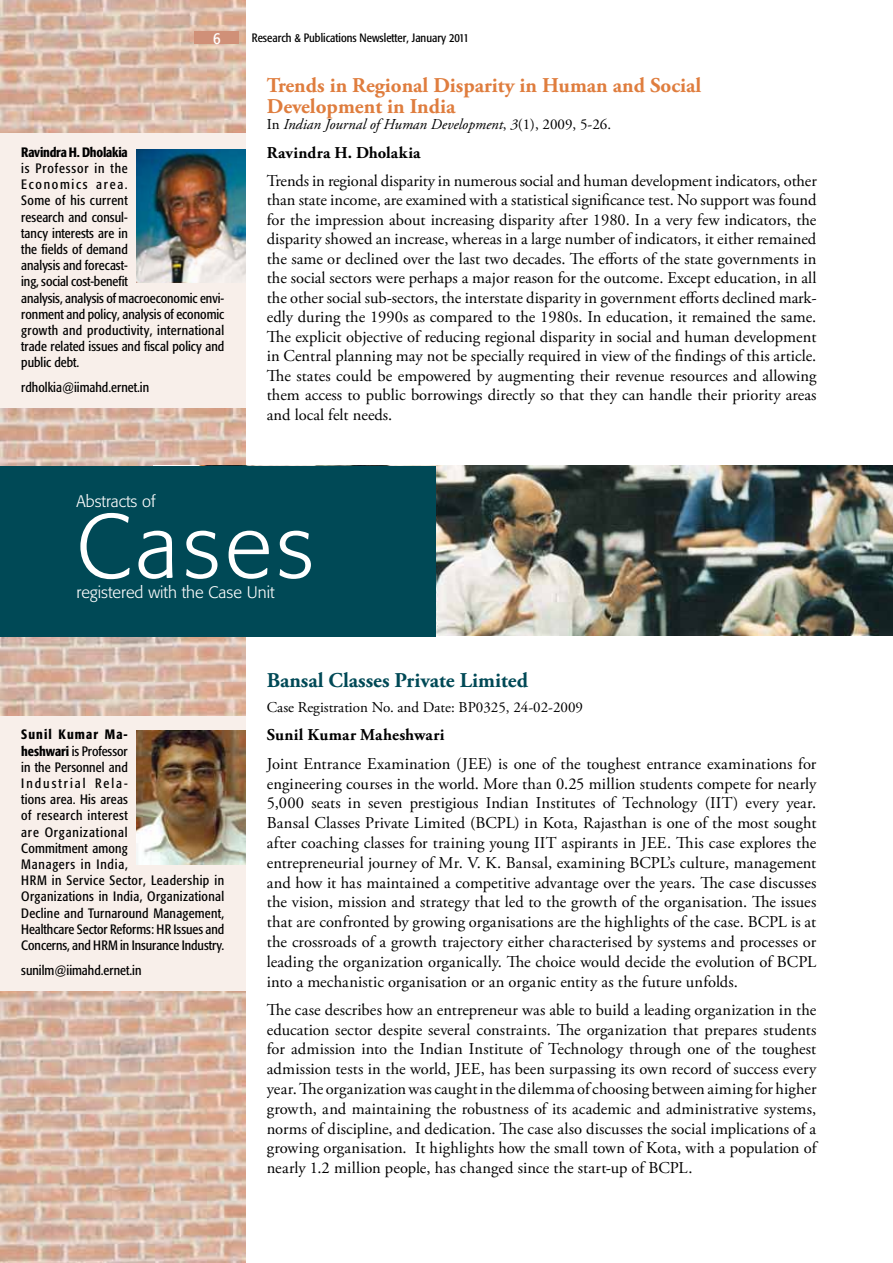
<style>
.page{position:relative;width:893px;height:1263px;background:#fff}
.page>*{position:absolute;margin:0;border:0;box-sizing:border-box;transform-origin:0 0}
.t1{font:300 90px "Formata";letter-spacing:.05em;color:#fff}
.t2{font:700 21px/21px "Adobe Garamond Pro";color:#df7d3e}
.t3{font:700 21px "Adobe Garamond Pro";color:#004956}
.t4{font:16.5px/19.8px "Adobe Garamond Pro";color:#000;text-align:justify}
.t5{font:700 16.5px "Adobe Garamond Pro";letter-spacing:.01em;color:#000}
.t6{font:300 16.5px "Formata";color:#fff}
.t7{font:condensed 16.5px "Formata";color:#fff}
.t8{font:italic 15px "Adobe Garamond Pro";color:#000}
.t9{font:15px "Adobe Garamond Pro";color:#000}
.t10{font:condensed 13.5px/16.2px "Formata";letter-spacing:.005em;color:#000}
.t11{font:500 condensed 13.5px "Formata";letter-spacing:-.015em;color:#000}
.t12{font:condensed 12px "Formata";color:#000}
.s1{font-style:normal}
.s2{font-weight:500}
</style>
<div class="page">
<img style="left:0;top:0;width:246px;height:1263px">
<div style="left:195px;top:31px;width:44px;height:13px;background:#d09078"></div>
<img style="left:435px;top:466px;width:458px;height:170px">
<div style="left:0;top:466px;width:435px;height:170px;background:#004956"></div>
<div style="left:0;top:716px;width:246px;height:274px;background:#f8efea"></div>
<img style="left:136px;top:731px;width:110px;height:133px">
<div style="left:0;top:133px;width:246px;height:275px;background:#f8efea"></div>
<img style="left:136px;top:149px;width:110px;height:134px">
<p class="t7" style="left:213px;top:28px;width:9px">6</p>
<p class="t12" style="left:252px;top:31px;width:219px">Research &amp; Publications Newsletter, January 2011</p>
<p class="t11" style="left:21px;top:144px;width:108px">Ravindra H. Dholakia</p>
<p class="t10" style="left:21px;top:160px;width:205px">is Professor in the<br>Economics area.<br>Some of his current<br>research and consul-<br>tancy interests are in<br>the fields of demand<br>analysis and forecast-<br>ing, social cost-benefit<br>analysis, analysis of macroeconomic envi&shy;ronment and policy, analysis of economic growth and productivity, international trade related issues and fiscal policy and public debt.</p>
<p class="t10" style="left:21px;top:379px;width:129px">rdholkia@iimahd.ernet.in</p>
<p class="t2" style="left:267px;top:75px;width:436px">Trends in Regional Disparity in Human and Social<br>Development in India</p>
<p class="t8" style="left:267px;top:116px;width:346px"><span class="s1">In</span> Indian Journal of Human Development<span class="s1">,</span> 3<span class="s1">(1), 2009, 5-26.</span></p>
<p class="t5" style="left:267px;top:143px;width:155px">Ravindra H. Dholakia</p>
<p class="t4" style="left:267px;top:171px;width:551px">Trends in regional disparity in numerous social and human development indicators, other than state income, are examined with a statistical significance test. No support was found for the impression about increasing disparity after 1980. In a very few indicators, the disparity showed an increase, whereas in a large number of indicators, it either remained the same or declined over the last two decades. The efforts of the state governments in the social sectors were perhaps a major reason for the outcome. Except education, in all the other social sub-sectors, the interstate disparity in government efforts declined mark&shy;edly during the 1990s as compared to the 1980s. In education, it remained the same.<br>The explicit objective of reducing regional disparity in social and human development in Central planning may not be specially required in view of the findings of this article.<br>The states could be empowered by augmenting their revenue resources and allowing them access to public borrowings directly so that they can handle their priority areas and local felt needs.</p>
<p class="t6" style="left:77px;top:492px;width:81px">Abstracts of</p>
<h1 class="t1" style="left:77px;top:494px;width:239px">Cases</h1>
<p class="t6" style="left:77px;top:582px;width:200px">registered with the Case Unit</p>
<p class="t10" style="left:21px;top:727px;width:205px"><span class="s2">Sunil Kumar Ma-<br>heshwari</span> is Professor<br>in the Personnel and<br>Industrial Rela-<br>tions area. His areas<br>of research interest<br>are Organizational<br>Commitment among<br>Managers in India,<br>HRM in Service Sector, Leadership in<br>Organizations in India, Organizational<br>Decline and Turnaround Management,<br>Healthcare Sector Reforms: HR Issues and<br>Concerns, and HRM in Insurance Industry.</p>
<p class="t10" style="left:21px;top:962px;width:122px">sunilm@iimahd.ernet.in</p>
<p class="t3" style="left:267px;top:668px;width:263px">Bansal Classes Private Limited</p>
<p class="t9" style="left:267px;top:698px;width:318px">Case Registration No. and Date: BP0325, 24-02-2009</p>
<p class="t5" style="left:267px;top:726px;width:179px">Sunil Kumar Maheshwari</p>
<p class="t4" style="left:267px;top:754px;width:551px">Joint Entrance Examination (JEE) is one of the toughest entrance examinations for engineering courses in the world. More than 0.25 million students compete for nearly 5,000 seats in seven prestigious Indian Institutes of Technology (IIT) every year.<br>Bansal Classes Private Limited (BCPL) in Kota, Rajasthan is one of the most sought after coaching classes for training young IIT aspirants in JEE. This case explores the entrepreneurial journey of Mr. V. K. Bansal, examining BCPL’s culture, management and how it has maintained a competitive advantage over the years. The case discusses the vision, mission and strategy that led to the growth of the organisation. The issues that are confronted by growing organisations are the highlights of the case. BCPL is at the crossroads of a growth trajectory either characterised by systems and processes or leading the organization organically. The choice would decide the evolution of BCPL into a mechanistic organisation or an organic entity as the future unfolds.</p>
<p class="t4" style="left:267px;top:1000px;width:551px">The case describes how an entrepreneur was able to build a leading organization in the education sector despite several constraints. The organization that prepares students for admission into the Indian Institute of Technology through one of the toughest admission tests in the world, JEE, has been surpassing its own record of success every year. The organization was caught in the dilemma of choosing between aiming for higher growth, and maintaining the robustness of its academic and administrative systems, norms of discipline, and dedication. The case also discusses the social implications of a growing organisation. It highlights how the small town of Kota, with a population of nearly 1.2 million people, has changed since the start-up of BCPL.</p>
</div>
